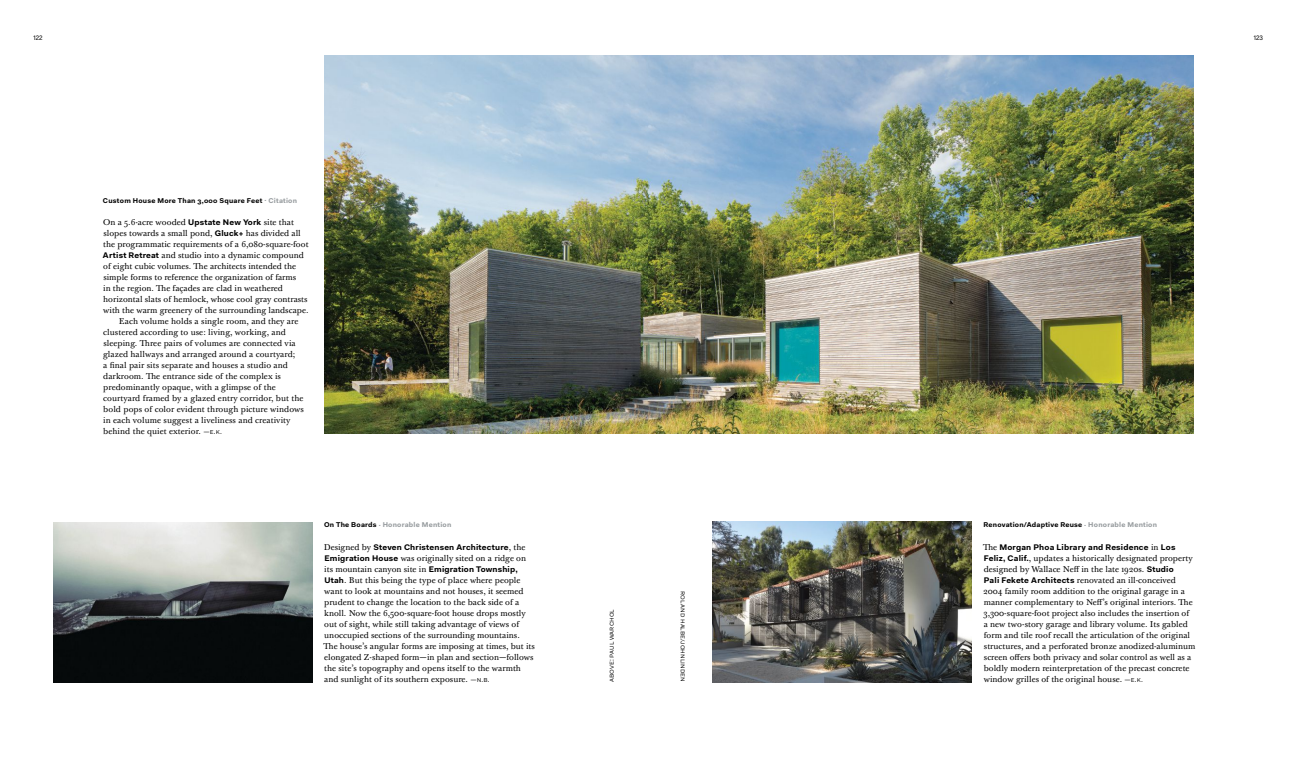
<style>
.page{position:relative;width:1296px;height:783px;background:#fff}
.page>*{position:absolute;margin:0;border:0;box-sizing:border-box;transform-origin:0 0}
.t1{font:8.2px/11px "Baskerville 10 Pro";color:#000}
.t2{font:7.5px "Fakt Pro Blond";letter-spacing:.01em;color:#000}
.t3{font:700 7px "Fakt Pro";letter-spacing:.03em;color:#000}
.t4{font:700 7px "Fakt Pro";letter-spacing:.03em;color:#969b9e}
.t5{font:6.5px "Fakt Pro";letter-spacing:.02em;color:#000}
.s1{color:#969b9e}
.s2{font-family:"Fakt Pro";font-weight:700}
.s3{font-family:"Fakt Pro Blond";font-size:7.5px}
.s4{color:#000}
</style>
<div class="page">
<img style="left:324px;top:55px;width:869px;height:379px">
<img style="left:53px;top:523px;width:259px;height:159px">
<img style="left:713px;top:522px;width:259px;height:160px">
<p class="t5" style="left:33px;top:36px;width:11px">122</p>
<p class="t3" style="left:103px;top:197px;width:196px">Custom House More Than 3,000 Square Feet <sup>.</sup> <span class="s1">Citation</span></p>
<p class="t1" style="left:103px;top:218px;width:192px">On a 5.6-acre wooded <span class="s2">Upstate New York</span> site that</p>
<p class="t1" style="left:103px;top:229px;width:199px">slopes towards a small pond, <span class="s2">Gluck+</span> has divided all</p>
<p class="t1" style="left:103px;top:240px;width:207px">the programmatic requirements of a 6,080-square-foot</p>
<p class="t1" style="left:103px;top:251px;width:202px"><span class="s2">Artist Retreat</span> and studio into a dynamic compound</p>
<p class="t1" style="left:103px;top:262px;width:195px">of eight cubic volumes. The architects intended the</p>
<p class="t1" style="left:103px;top:273px;width:195px">simple forms to reference the organization of farms</p>
<p class="t1" style="left:103px;top:284px;width:181px">in the region. The façades are clad in weathered</p>
<p class="t1" style="left:103px;top:295px;width:206px">horizontal slats of hemlock, whose cool gray contrasts</p>
<p class="t1" style="left:103px;top:306px;width:207px">with the warm greenery of the surrounding landscape.</p>
<p class="t1" style="left:119px;top:317px;width:181px">Each volume holds a single room, and they are</p>
<p class="t1" style="left:103px;top:328px;width:184px">clustered according to use: living, working, and</p>
<p class="t1" style="left:103px;top:339px;width:194px">sleeping. Three pairs of volumes are connected via</p>
<p class="t1" style="left:103px;top:350px;width:194px">glazed hallways and arranged around a courtyard;</p>
<p class="t1" style="left:103px;top:361px;width:186px">a final pair sits separate and houses a studio and</p>
<p class="t1" style="left:103px;top:372px;width:179px">darkroom. The entrance side of the complex is</p>
<p class="t1" style="left:103px;top:383px;width:174px">predominantly opaque, with a glimpse of the</p>
<p class="t1" style="left:103px;top:394px;width:202px">courtyard framed by a glazed entry corridor, but the</p>
<p class="t1" style="left:103px;top:405px;width:202px">bold pops of color evident through picture windows</p>
<p class="t1" style="left:103px;top:416px;width:189px">in each volume suggest a liveliness and creativity</p>
<p class="t1" style="left:103px;top:427px;width:120px">behind the quiet exterior. <span class="s3">—e.k.</span></p>
<p class="t4" style="left:324px;top:522px;width:129px"><span class="s4">On The Boards</span> . Honorable Mention</p>
<p class="t1" style="left:324px;top:542px;width:213px">Designed by <span class="s2">Steven Christensen Architecture</span>, the <span class="s2">Emigration House</span> was originally sited on a ridge on its mountain canyon site in <span class="s2">Emigration Township, Utah</span>. But this being the type of place where people want to look at mountains and not houses, it seemed prudent to change the location to the back side of a knoll. Now the 6,500-square-foot house drops mostly out of sight, while still taking advantage of views of unoccupied sections of the surrounding mountains.<br>The house’s angular forms are imposing at times, but its elongated Z-shaped form—in plan and section—follows the site’s topography and opens itself to the warmth and sunlight of its southern exposure. <span class="s3">—n.b.</span></p>
<p class="t2" style="left:608px;top:682px;width:74px;rotate:-90deg">above: paul warchol</p>
<p class="t2" style="left:686px;top:591px;width:92px;rotate:90deg">roland halbe/johnlinden</p>
<p class="t5" style="left:1254px;top:36px;width:11px">123</p>
<p class="t3" style="left:984px;top:522px;width:175px">Renovation/Adaptive Reuse <sup>.</sup> <span class="s1">Honorable Mention</span></p>
<p class="t1" style="left:983px;top:542px;width:214px">The <span class="s2">Morgan Phoa Library and Residence</span> in <span class="s2">Los Feliz, Calif.</span>, updates a historically designated property designed by Wallace Neff in the late 1920s. <span class="s2">Studio<br>Pali Fekete Architects</span> renovated an ill-conceived 2004 family room addition to the original garage in a manner complementary to Neff’s original interiors. The 3,300-square-foot project also includes the insertion of<br>a new two-story garage and library volume. Its gabled form and tile roof recall the articulation of the original structures, and a perforated bronze anodized-aluminum screen offers both privacy and solar control as well as a boldly modern reinterpretation of the precast concrete window grilles of the original house. <span class="s3">—e.k.</span></p>
</div>
